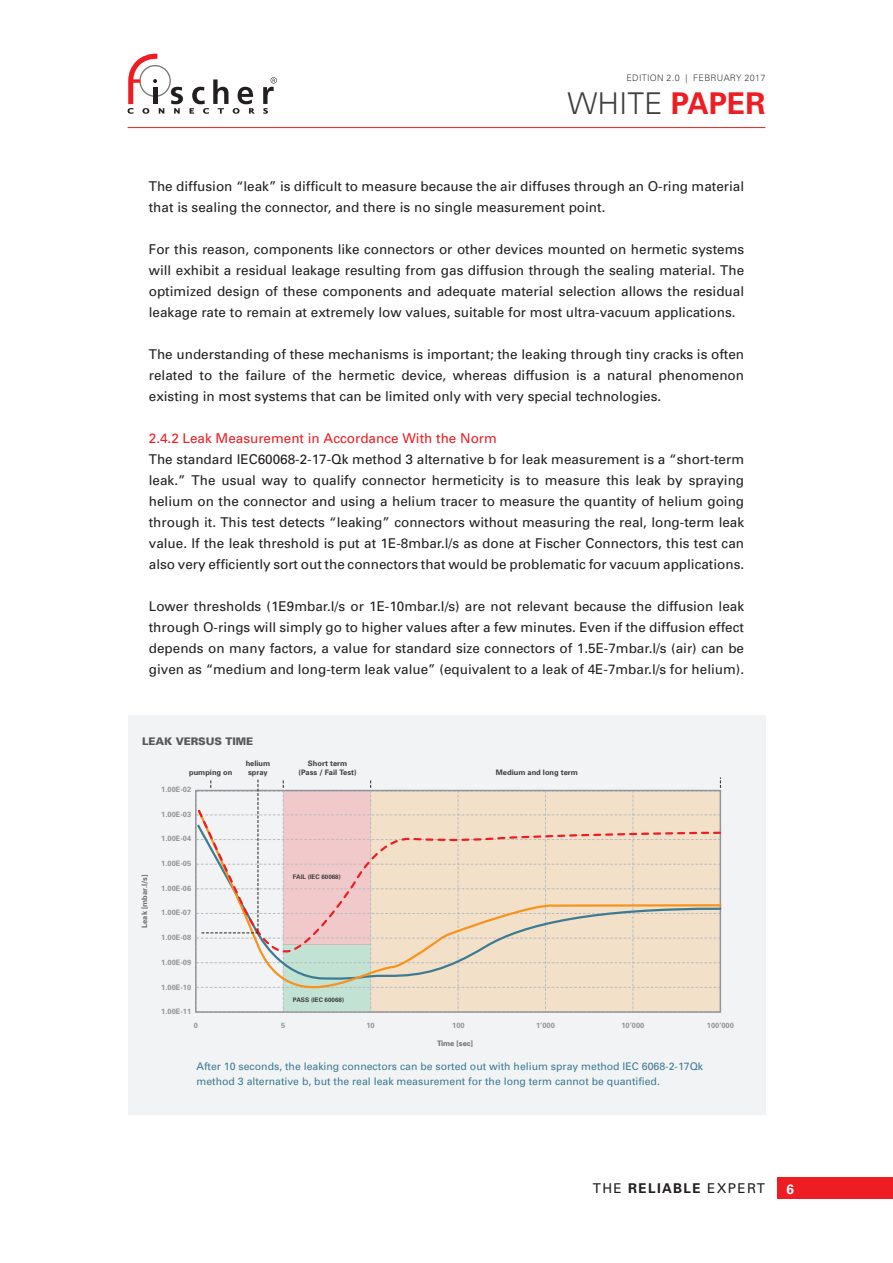
<style>
.page{position:relative;width:893px;height:1263px;background:#fff}
.page>*{position:absolute;margin:0;border:0;box-sizing:border-box;transform-origin:0 0}
.t1{font:300 30px "Univers";color:#3e3e3f}
.t2{font:13.5px/21px "Univers";color:#231f20;text-align:justify}
.t3{font:13.5px "Univers";color:#ee1d23}
.t4{font:13.5px "Univers";letter-spacing:.1em;color:#231f20}
.t5{font:700 13.5px "Univers";color:#fff}
.t6{font:10.5px/15px "Univers";color:#3c7b93}
.t7{font:900 10.5px "Univers";letter-spacing:-.005em;color:#57585a}
.t8{font:300 9px "Univers";letter-spacing:.03em;color:#3e3e3f}
.t9{font:700 7.5px "Univers";color:#939598}
.t10{font:700 7.5px/9px "Univers";color:#3e3e3f;text-align:center}
.t11{font:700 7.5px "Univers";color:#6c6d70}
.t12{font:700 6.3px "Univers";color:#3e3e3f}
.s1{font-weight:700;color:#ee1d23}
.s2{font-weight:700}
</style>
<div class="page">
<svg style="left:128px;top:53px;width:55px;height:61px"></svg>
<svg style="left:190px;top:79px;width:65px;height:35px"></svg>
<svg style="left:263px;top:77px;width:14px;height:37px"></svg>
<div style="left:778px;top:1177px;width:115px;height:22px;background:#ee1d23"></div>
<hr style="left:128px;top:127px;width:637px;height:1px;background:#e72419">
<div style="left:128px;top:716px;width:637px;height:399px;background:#f2f3f4"></div>
<svg style="left:196px;top:778px;width:525px;height:235px"></svg>
<p class="t8" style="left:626px;top:72px;width:140px">EDITION 2.0 | FEBRUARY 2017</p>
<h1 class="t1" style="left:568px;top:85px;width:199px">WHITE <span class="s1">PAPER</span></h1>
<p class="t2" style="left:149px;top:175px;width:597px">The diffusion “leak” is difficult to measure because the air diffuses through an O-ring material that is sealing the connector, and there is no single measurement point.</p>
<p class="t2" style="left:149px;top:238px;width:597px">For this reason, components like connectors or other devices mounted on hermetic systems will exhibit a residual leakage resulting from gas diffusion through the sealing material. The optimized design of these components and adequate material selection allows the residual leakage rate to remain at extremely low values, suitable for most ultra-vacuum applications.</p>
<p class="t2" style="left:149px;top:343px;width:597px">The understanding of these mechanisms is important; the leaking through tiny cracks is often related to the failure of the hermetic device, whereas diffusion is a natural phenomenon existing in most systems that can be limited only with very special technologies.</p>
<p class="t3" style="left:149px;top:430px;width:350px">2.4.2 Leak Measurement in Accordance With the Norm</p>
<p class="t2" style="left:149px;top:448px;width:597px">The standard IEC60068-2-17-Qk method 3 alternative b for leak measurement is a “short-term leak.” The usual way to qualify connector hermeticity is to measure this leak by spraying helium on the connector and using a helium tracer to measure the quantity of helium going through it. This test detects “leaking” connectors without measuring the real, long-term leak value. If the leak threshold is put at 1E-8mbar.l/s as done at Fischer Connectors, this test can also very efficiently sort out the connectors that would be problematic for vacuum applications.</p>
<p class="t2" style="left:149px;top:595px;width:597px">Lower thresholds (1E9mbar.l/s or 1E-10mbar.l/s) are not relevant because the diffusion leak through O-rings will simply go to higher values after a few minutes. Even if the diffusion effect depends on many factors, a value for standard size connectors of 1.5E-7mbar.l/s (air) can be given as “medium and long-term leak value” (equivalent to a leak of 4E-7mbar.l/s for helium).</p>
<p class="t7" style="left:142px;top:735px;width:113px">LEAK VERSUS TIME</p>
<p class="t11" style="left:140px;top:928px;width:55px;rotate:-90deg">Leak [mbar.l/s]</p>
<p class="t10" style="left:189px;top:768px;width:45px">pumping on</p>
<p class="t10" style="left:248px;top:768px;width:21px">spray</p>
<p class="t10" style="left:299px;top:759px;width:60px">Short term (Pass / Fail Test)</p>
<p class="t10" style="left:246px;top:759px;width:26px">helium</p>
<p class="t9" style="left:161px;top:784px;width:31px">1.00E-02</p>
<p class="t9" style="left:161px;top:809px;width:31px">1.00E-03</p>
<p class="t9" style="left:161px;top:834px;width:31px">1.00E-04</p>
<p class="t9" style="left:161px;top:859px;width:31px">1.00E-05</p>
<p class="t9" style="left:161px;top:883px;width:31px">1.00E-06</p>
<p class="t9" style="left:161px;top:908px;width:31px">1.00E-07</p>
<p class="t9" style="left:161px;top:933px;width:31px">1.00E-08</p>
<p class="t9" style="left:161px;top:958px;width:31px">1.00E-09</p>
<p class="t9" style="left:161px;top:982px;width:31px">1.00E-10</p>
<p class="t9" style="left:161px;top:1007px;width:31px">1.00E-11</p>
<p class="t12" style="left:293px;top:873px;width:49px">FAIL (IEC 60068)</p>
<p class="t12" style="left:293px;top:996px;width:53px">PASS (IEC 60068)</p>
<p class="t9" style="left:194px;top:1020px;width:6px">0</p>
<p class="t9" style="left:281px;top:1020px;width:6px">5</p>
<p class="t9" style="left:366px;top:1020px;width:10px">10</p>
<p class="t10" style="left:496px;top:768px;width:84px">Medium and long term</p>
<p class="t9" style="left:452px;top:1020px;width:14px">100</p>
<p class="t9" style="left:536px;top:1020px;width:20px">1’000</p>
<p class="t9" style="left:621px;top:1020px;width:24px">10’000</p>
<p class="t11" style="left:437px;top:1039px;width:38px">Time [sec]</p>
<p class="t9" style="left:707px;top:1020px;width:29px">100’000</p>
<p class="t6" style="left:197px;top:1059px;width:508px">After 10 seconds, the leaking connectors can be sorted out with helium spray method IEC 6068-2-17Qk method 3 alternative b, but the real leak measurement for the long term cannot be quantified.</p>
<p class="t4" style="left:593px;top:1181px;width:174px">THE <span class="s2">RELIABLE</span> EXPERT</p>
<p class="t5" style="left:787px;top:1181px;width:9px">6</p>
</div>
